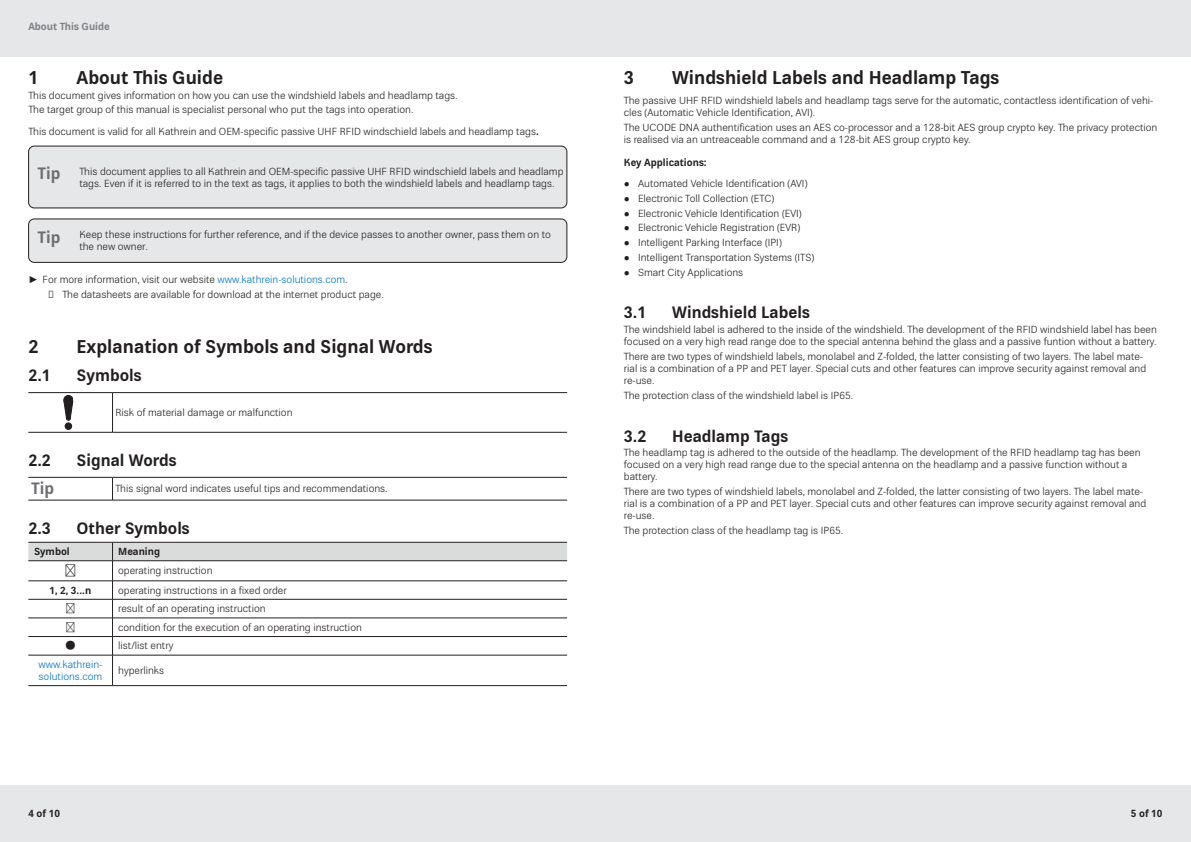
<style>
.page{position:relative;width:1191px;height:842px;background:#fff}
.page>*{position:absolute;margin:0;border:0;box-sizing:border-box;transform-origin:0 0}
.t1{font:700 18px "Kathrein Office";color:#231f20}
.t2{font:700 16px "Kathrein Office";color:#231f20}
.t3{font:700 16px "Kathrein Office";color:#6d6e71}
.t4{font:500 12px "Adobe Myungjo Std";color:#231f20}
.t5{font:10px/12px "Kathrein Office";color:#231f20}
.t6{font:700 10px "Kathrein Office";color:#231f20}
.t7{font:10px/12px "Kathrein Office";color:#0072bc}
.t8{font:700 10px "Kathrein Office";color:#7c8084}
.t9{font:500 10px "Adobe Myungjo Std";color:#231f20}
.s1{font-weight:700}
.s2{font-weight:700;font-size:16px;color:#6d6e71}
.s3{font-family:"Arial"}
.s4{color:#0072bc}
.s5{font-family:"Times New Roman"}
</style>
<div class="page">
<div style="left:0;top:0;width:1191px;height:57px;background:#e6e7e9"></div>
<div style="left:0;top:785px;width:1191px;height:57px;background:#e6e7e9"></div>
<div style="left:29px;top:146px;width:538px;height:62px;background:#e6e7e9;border-radius:6px"></div>
<div style="left:28px;top:146px;width:539px;height:62px;border:1px solid #231f20;border-radius:6px"></div>
<div style="left:29px;top:219px;width:538px;height:43px;background:#e6e7e9;border-radius:6px"></div>
<div style="left:28px;top:219px;width:539px;height:44px;border:1px solid #231f20;border-radius:6px"></div>
<hr style="left:28px;top:392px;width:85px;height:1px;background:#231f20">
<hr style="left:113px;top:392px;width:454px;height:1px;background:#231f20">
<hr style="left:112px;top:393px;width:1px;height:39px;background:#231f20">
<hr style="left:28px;top:432px;width:85px;height:1px;background:#231f20">
<hr style="left:113px;top:432px;width:454px;height:1px;background:#231f20">
<div style="left:65px;top:423px;width:7px;height:6px;background:#231f20;border-radius:50%"></div>
<div style="left:65px;top:423px;width:7px;height:6px;border:1px solid #231f20;border-radius:50%"></div>
<div style="left:64px;top:395px;width:9px;height:10px;background:#231f20;border-radius:50%"></div>
<div style="left:64px;top:395px;width:9px;height:10px;border:1px solid #231f20;border-radius:50%"></div>
<svg style="left:64px;top:401px;width:9px;height:19px"></svg>
<hr style="left:28px;top:477px;width:85px;height:1px;background:#231f20">
<hr style="left:113px;top:477px;width:454px;height:1px;background:#231f20">
<svg style="left:112px;top:477px;width:1px;height:23px"></svg>
<hr style="left:28px;top:500px;width:85px;height:1px;background:#231f20">
<hr style="left:113px;top:500px;width:454px;height:1px;background:#231f20">
<svg style="left:28px;top:542px;width:539px;height:113px"></svg>
<hr style="left:112px;top:655px;width:1px;height:30px;background:#231f20">
<hr style="left:28px;top:655px;width:85px;height:1px;background:#231f20">
<hr style="left:28px;top:685px;width:85px;height:1px;background:#231f20">
<hr style="left:113px;top:655px;width:454px;height:1px;background:#231f20">
<hr style="left:113px;top:685px;width:454px;height:1px;background:#231f20">
<p class="t8" style="left:28px;top:22px;width:83px">About This Guide</p>
<h1 class="t1" style="left:28px;top:70px;width:12px">1</h1>
<h1 class="t1" style="left:77px;top:70px;width:148px">About This Guide</h1>
<p class="t5" style="left:28px;top:89px;width:431px;line-height:14.8px">This document gives information on how you can use the windshield labels and headlamp tags.<br>The target group of this manual is specialist personal who put the tags into operation.</p>
<p class="t5" style="left:28px;top:126px;width:512px">This document is valid for all Kathrein and OEM-specific passive UHF RFID windschield labels and headlamp tags<span class="s1">.</span></p>
<p class="t5" style="left:79px;top:165px;width:486px;text-indent:-42px"><span class="s2">Tip</span> This document applies to all Kathrein and OEM-specific passive UHF RFID windschield labels and headlamp tags. Even if it is referred to in the text as tags, it applies to both the windshield labels and headlamp tags.</p>
<p class="t5" style="left:79px;top:230px;width:473px;text-indent:-42px"><span class="s2">Tip</span> Keep these instructions for further reference, and if the device passes to another owner, pass them on to the new owner.</p>
<p class="t5" style="left:48px;top:272px;width:337px;line-height:14.8px;text-indent:-20px"><span class="s3">►</span> For more information, visit our website <span class="s4">www.kathrein-solutions.com</span>.<br>➯ The datasheets are available for download at the internet product page.</p>
<h1 class="t1" style="left:28px;top:340px;width:12px">2</h1>
<h1 class="t1" style="left:77px;top:340px;width:358px">Explanation of Symbols and Signal Words</h1>
<h2 class="t2" style="left:28px;top:369px;width:24px">2.1</h2>
<h2 class="t2" style="left:77px;top:369px;width:67px">Symbols</h2>
<p class="t5" style="left:115px;top:407px;width:179px">Risk of material damage or malfunction</p>
<h2 class="t2" style="left:28px;top:454px;width:24px">2.2</h2>
<h2 class="t2" style="left:77px;top:454px;width:101px">Signal Words</h2>
<h2 class="t3" style="left:31px;top:482px;width:25px">Tip</h2>
<p class="t5" style="left:115px;top:484px;width:274px">This signal word indicates useful tips and recommendations.</p>
<h2 class="t2" style="left:28px;top:521px;width:24px">2.3</h2>
<h2 class="t2" style="left:77px;top:521px;width:115px">Other Symbols</h2>
<p class="t6" style="left:34px;top:547px;width:37px">Symbol</p>
<p class="t6" style="left:118px;top:547px;width:43px">Meaning</p>
<p class="t4" style="left:64px;top:564px;width:13px">►</p>
<p class="t5" style="left:118px;top:565px;width:96px">operating instruction</p>
<p class="t6" style="left:50px;top:586px;width:43px">1, 2, 3...n</p>
<p class="t5" style="left:118px;top:584px;width:170px">operating instructions in a fixed order</p>
<p class="t9" style="left:65px;top:603px;width:9px">➯</p>
<p class="t5" style="left:118px;top:603px;width:149px">result of an operating instruction</p>
<p class="t9" style="left:65px;top:622px;width:9px">✔</p>
<p class="t5" style="left:118px;top:622px;width:245px">condition for the execution of an operating instruction</p>
<p class="t9" style="left:65px;top:641px;width:11px">●</p>
<p class="t5" style="left:118px;top:641px;width:57px">list/list entry</p>
<p class="t7" style="left:38px;top:659px;width:65px">www.kathrein&shy;solutions.com</p>
<p class="t5" style="left:118px;top:665px;width:48px">hyperlinks</p>
<h1 class="t1" style="left:624px;top:70px;width:12px">3</h1>
<h1 class="t1" style="left:672px;top:70px;width:329px">Windshield Labels and Headlamp Tags</h1>
<p class="t5" style="left:624px;top:95px;width:531px">The passive UHF RFID windshield labels and headlamp tags serve for the automatic, contactless identification of vehi&shy;cles (Automatic Vehicle Identification, AVI).</p>
<p class="t5" style="left:624px;top:122px;width:535px">The UCODE DNA authentification uses an AES co-processor and a 128-bit AES group crypto key. The privacy protection is realised via an untreaceable command and a 128-bit AES group crypto key.</p>
<p class="t6" style="left:624px;top:159px;width:84px">Key Applications:</p>
<p class="t5" style="left:624px;top:177px;width:185px"><span class="s5">●</span> Automated Vehicle Identification (AVI)</p>
<p class="t5" style="left:624px;top:192px;width:152px"><span class="s5">●</span> Electronic Toll Collection (ETC)</p>
<p class="t5" style="left:624px;top:207px;width:179px"><span class="s5">●</span> Electronic Vehicle Identification (EVI)</p>
<p class="t5" style="left:624px;top:222px;width:178px"><span class="s5">●</span> Electronic Vehicle Registration (EVR)</p>
<p class="t5" style="left:624px;top:237px;width:159px"><span class="s5">●</span> Intelligent Parking Interface (IPI)</p>
<p class="t5" style="left:624px;top:252px;width:192px"><span class="s5">●</span> Intelligent Transportation Systems (ITS)</p>
<p class="t5" style="left:624px;top:267px;width:121px"><span class="s5">●</span> Smart City Applications</p>
<h2 class="t2" style="left:624px;top:306px;width:24px">3.1</h2>
<h2 class="t2" style="left:672px;top:306px;width:139px">Windshield Labels</h2>
<p class="t5" style="left:624px;top:324px;width:534px">The windshield label is adhered to the inside of the windshield. The development of the RFID windshield label has been focused on a very high read range doe to the special antenna behind the glass and a passive funtion without a battery.</p>
<p class="t5" style="left:624px;top:352px;width:524px">There are two types of windshield labels, monolabel and Z-folded, the latter consisting of two layers. The label mate&shy;rial is a combination of a PP and PET layer. Special cuts and other features can improve security against removal and re-use.</p>
<p class="t5" style="left:624px;top:390px;width:231px">The protection class of the windshield label is IP65.</p>
<h2 class="t2" style="left:624px;top:429px;width:24px">3.2</h2>
<h2 class="t2" style="left:672px;top:429px;width:118px">Headlamp Tags</h2>
<p class="t5" style="left:624px;top:447px;width:518px">The headlamp tag is adhered to the outside of the headlamp. The development of the RFID headlamp tag has been focused on a very high read range due to the special antenna on the headlamp and a passive function without a battery.</p>
<p class="t5" style="left:624px;top:487px;width:524px">There are two types of windshield labels, monolabel and Z-folded, the latter consisting of two layers. The label mate&shy;rial is a combination of a PP and PET layer. Special cuts and other features can improve security against removal and re-use.</p>
<p class="t5" style="left:624px;top:525px;width:221px">The protection class of the headlamp tag is IP65.</p>
<p class="t6" style="left:28px;top:809px;width:33px">4 of 10</p>
<p class="t6" style="left:1131px;top:809px;width:33px">5 of 10</p>
</div>
